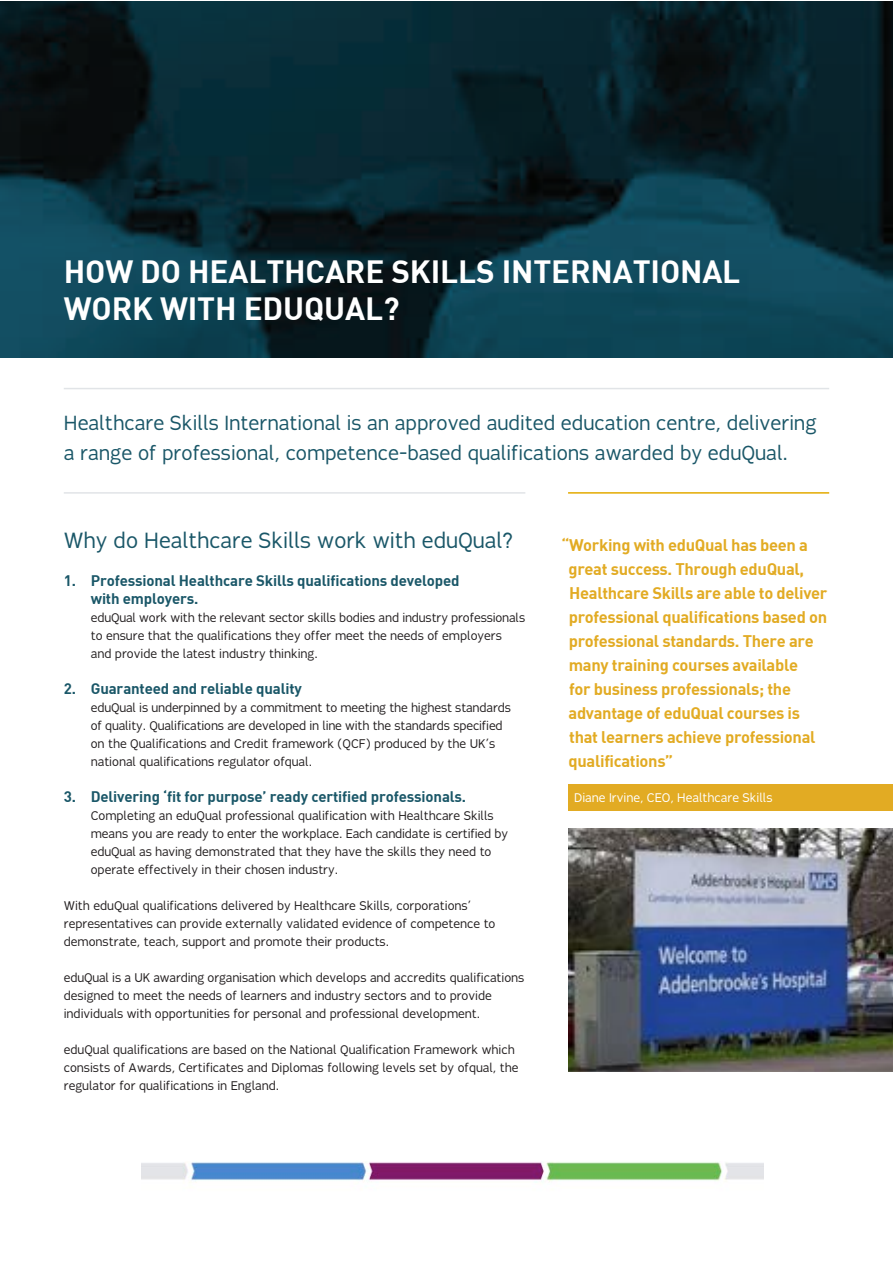
<style>
.page{position:relative;width:893px;height:1263px;background:#fff}
.page>*{position:absolute;margin:0;border:0;box-sizing:border-box;transform-origin:0 0}
.t1{font:31.5px/37.8px "DIN Bold";letter-spacing:-.005em;color:#fff}
.t2{font:21px "Fabrica";color:#1a5768}
.t3{font:19.5px/30px "Fabrica";color:#1a5768}
.t4{font:16.5px/24px "DIN Bold";letter-spacing:-.02em;color:#e2ab23}
.t5{font:15px/18px "DIN Bold";letter-spacing:-.01em;color:#1a5768}
.t6{font:12px/18px "Fabrica";color:#231f20}
.t7{font:12px "Fabrica";color:#fff}
</style>
<div class="page">
<div style="left:568px;top:784px;width:324px;height:27px;background:#e2ab23"></div>
<img style="left:568px;top:828px;width:324px;height:244px">
<img style="left:0;top:1px;width:892px;height:356px">
<hr style="left:64px;top:492px;width:461px;height:2px;background:#e1e4e7">
<hr style="left:64px;top:388px;width:765px;height:1px;background:#e1e4e7">
<hr style="left:568px;top:492px;width:261px;height:2px;background:#e3aa00">
<img style="left:141px;top:1162px;width:623px;height:21px">
<h1 class="t1" style="left:64px;top:251px;width:678px">HOW DO HEALTHCARE SKILLS INTERNATIONAL<br>WORK WITH EDUQUAL?</h1>
<h3 class="t3" style="left:64px;top:408px;width:754px">Healthcare Skills International is an approved audited education centre, delivering a range of professional, competence-based qualifications awarded by eduQual.</h3>
<h2 class="t2" style="left:64px;top:526px;width:450px">Why do Healthcare Skills work with eduQual?</h2>
<p class="t5" style="left:91px;top:571px;width:370px;text-indent:-27px">1. Professional Healthcare Skills qualifications developed with employers.</p>
<p class="t6" style="left:91px;top:608px;width:436px">eduQual work with the relevant sector skills bodies and industry professionals to ensure that the qualifications they offer meet the needs of employers and provide the latest industry thinking.</p>
<p class="t5" style="left:64px;top:679px;width:240px">2. Guaranteed and reliable quality</p>
<p class="t6" style="left:91px;top:698px;width:422px">eduQual is underpinned by a commitment to meeting the highest standards of quality. Qualifications are developed in line with the standards specified on the Qualifications and Credit framework (QCF) produced by the UK’s national qualifications regulator ofqual.</p>
<p class="t5" style="left:64px;top:787px;width:404px">3. Delivering ‘fit for purpose’ ready certified professionals.</p>
<p class="t6" style="left:91px;top:806px;width:419px">Completing an eduQual professional qualification with Healthcare Skills means you are ready to enter the workplace. Each candidate is certified by eduQual as having demonstrated that they have the skills they need to operate effectively in their chosen industry.</p>
<p class="t6" style="left:64px;top:896px;width:433px">With eduQual qualifications delivered by Healthcare Skills, corporations’ representatives can provide externally validated evidence of competence to demonstrate, teach, support and promote their products.</p>
<p class="t6" style="left:64px;top:968px;width:462px">eduQual is a UK awarding organisation which develops and accredits qualifications designed to meet the needs of learners and industry sectors and to provide individuals with opportunities for personal and professional development.</p>
<p class="t6" style="left:64px;top:1040px;width:456px">eduQual qualifications are based on the National Qualification Framework which consists of Awards, Certificates and Diplomas following levels set by ofqual, the regulator for qualifications in England.</p>
<p class="t4" style="left:568px;top:533px;width:260px;text-indent:-7px">“Working with eduQual has been a great success. Through eduQual,<br>Healthcare Skills are able to deliver professional qualifications based on professional standards. There are many training courses available<br>for business professionals; the advantage of eduQual courses is that learners achieve professional qualifications”</p>
<p class="t7" style="left:574px;top:790px;width:200px">Diane Irvine, CEO, Healthcare Skills</p>
</div>
